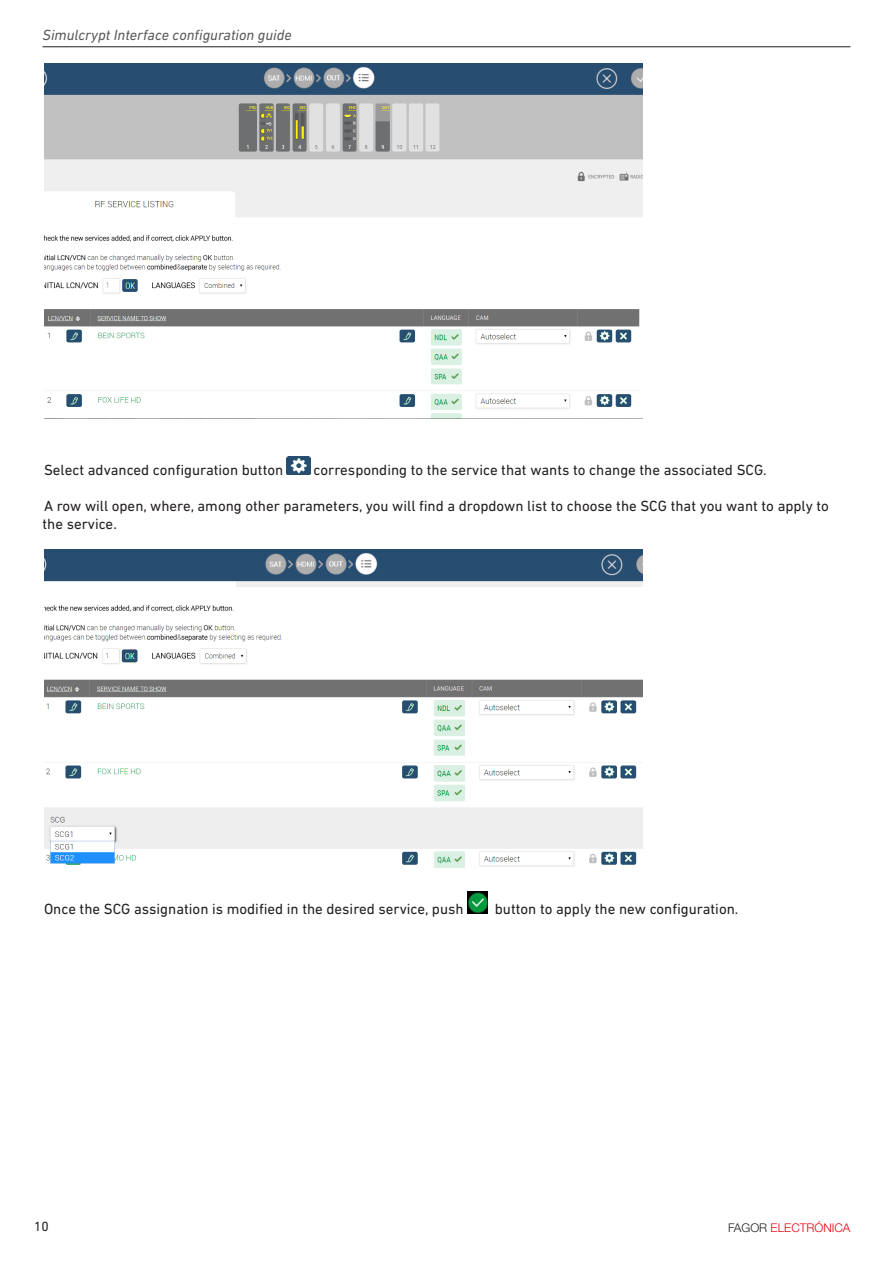
<style>
.page{position:relative;width:893px;height:1263px;background:#fff}
.page>*{position:absolute;margin:0;border:0;box-sizing:border-box;transform-origin:0 0}
.t1{font:15px/18px "DIN Next LT Pro";color:#231f20}
.t2{font:italic 15px "DIN Next LT Pro";color:#57585a}
.t3{font:13.5px "DIN Next LT Pro";color:#231f20}
.t4{font:300 12px "Helvetica Neue";color:#e30512}
.s1{color:#231f20}
</style>
<div class="page">
<hr style="left:43px;top:47px;width:807px;height:1px;background:#231f20">
<img style="left:44px;top:64px;width:598px;height:354px">
<img style="left:287px;top:456px;width:23px;height:18px">
<img style="left:44px;top:549px;width:598px;height:319px">
<img style="left:467px;top:892px;width:21px;height:22px">
<p class="t2" style="left:43px;top:26px;width:251px">Simulcrypt Interface configuration guide</p>
<p class="t1" style="left:44px;top:460px;width:241px">Select advanced configuration button</p>
<p class="t1" style="left:314px;top:460px;width:455px">corresponding to the service that wants to change the associated SCG.</p>
<p class="t1" style="left:43px;top:496px;width:788px">A row will open, where, among other parameters, you will find a dropdown list to choose the SCG that you want to apply to the service.</p>
<p class="t1" style="left:44px;top:899px;width:421px">Once the SCG assignation is modified in the desired service, push</p>
<p class="t1" style="left:495px;top:899px;width:245px">button to apply the new configuration.</p>
<p class="t3" style="left:34px;top:1218px;width:16px">10</p>
<p class="t4" style="left:728px;top:1218px;width:124px"><span class="s1">FAGOR</span> ELECTRÓNICA</p>
</div>
